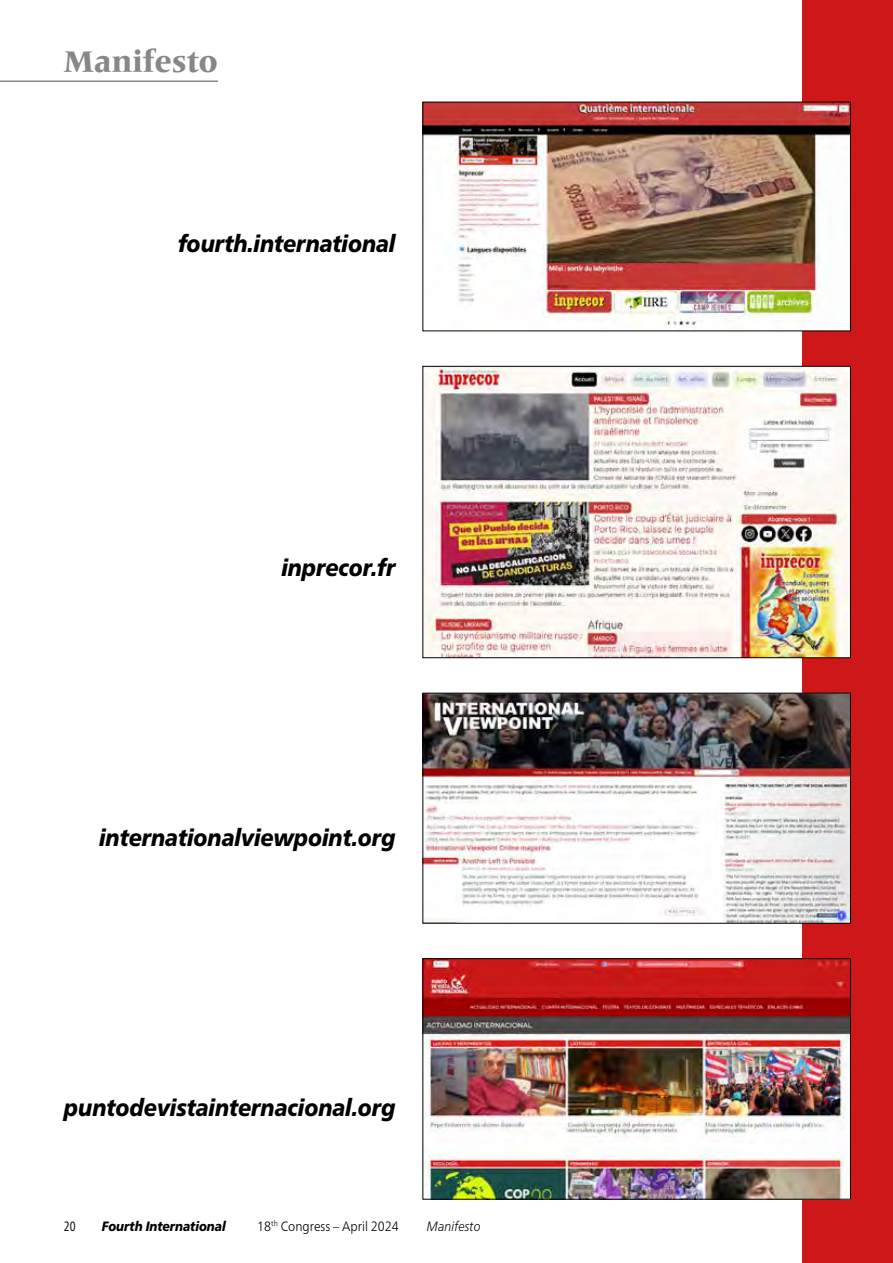
<style>
.page{position:relative;width:893px;height:1263px;background:#fff}
.page>*{position:absolute;margin:0;border:0;box-sizing:border-box;transform-origin:0 0}
.t1{font:800 31.5px "Frutiger Serif LT Pro";color:#878787}
.t2{font:italic 900 24px "Frutiger Neue LT Pro";color:#000;scale:.9 1}
.t3{font:300 13.5px "Frutiger Neue LT Pro";color:#000;scale:.9 1}
.t4{font:italic 900 13.5px "Frutiger Neue LT Pro";color:#000;scale:.9 1}
.t5{font:italic 300 13.5px "Frutiger Neue LT Pro";color:#000;scale:.9 1}
.t6{font:condensed 13.5px "Frutiger Neue LT Pro";color:#000;scale:.9 1}
</style>
<div class="page">
<hr style="left:0;top:81px;width:218px;height:1px;background:#878787">
<div style="left:802px;top:0;width:91px;height:1263px;background:#cd1719"></div>
<img style="left:424px;top:695px;width:425px;height:227px">
<div style="left:422px;top:693px;width:429px;height:231px;border:1px solid #000"></div>
<img style="left:424px;top:104px;width:425px;height:225px">
<img style="left:424px;top:368px;width:425px;height:288px">
<div style="left:422px;top:366px;width:429px;height:292px;border:1px solid #000"></div>
<img style="left:424px;top:960px;width:425px;height:237px">
<div style="left:422px;top:958px;width:429px;height:241px;border:1px solid #000"></div>
<h1 class="t1" style="left:64px;top:43px;width:156px">Manifesto</h1>
<p class="t2" style="left:178px;top:229px;width:243px">fourth.international</p>
<p class="t2" style="left:281px;top:553px;width:128px">inprecor.fr</p>
<p class="t2" style="left:99px;top:823px;width:331px">internationalviewpoint.org</p>
<p class="t2" style="left:64px;top:1093px;width:370px">puntodevistainternacional.org</p>
<p class="t6" style="left:64px;top:1218px;width:15px">20</p>
<p class="t4" style="left:102px;top:1218px;width:139px">Fourth International</p>
<p class="t3" style="left:257px;top:1218px;width:159px">18<sup>th</sup> Congress – April 2024</p>
<p class="t5" style="left:427px;top:1218px;width:61px">Manifesto</p>
</div>
